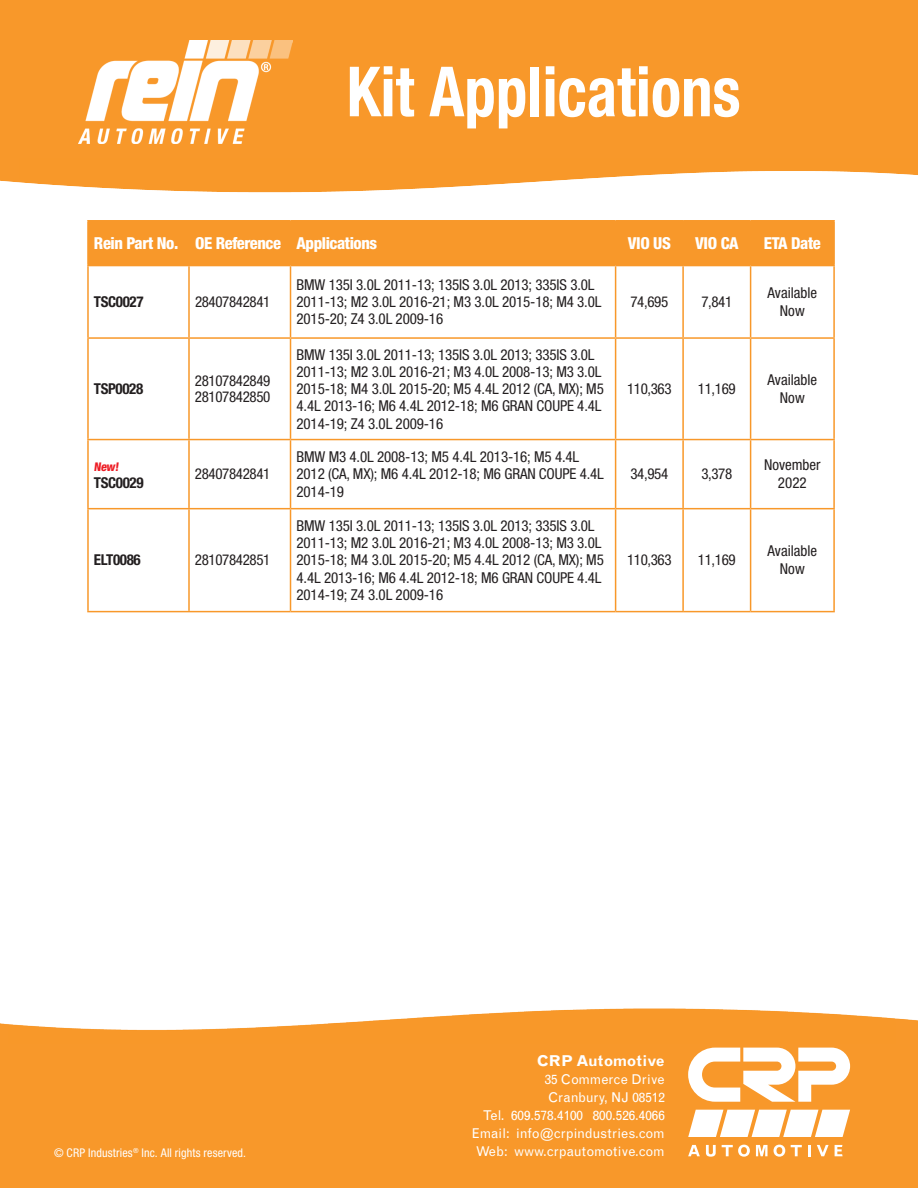
<style>
.page{position:relative;width:918px;height:1188px;background:#fff}
.page>*{position:absolute;margin:0;border:0;box-sizing:border-box;transform-origin:0 0}
.t1{font:700 condensed 69.3px "Helvetica Neue LT Std";color:#fff;scale:.91 1}
.t2{font:800 condensed 16.5px "Helvetica Neue LT Std";letter-spacing:-.025em;color:#fff}
.t3{font:condensed 15px/17.2px "Helvetica Neue LT Std";letter-spacing:-.01em;color:#231f20}
.t4{font:700 condensed 15px "Helvetica Neue LT Std";letter-spacing:-.025em;color:#231f20}
.t5{font:700 15px "Grotesque MT Std";color:#fff}
.t6{font:13.5px/18px "Grotesque MT Std";color:#fff;text-align:right}
.t7{font:condensed 12px "Helvetica Neue LT Std";letter-spacing:.01em;color:#fff}
.t8{font:800 condensed 12px "Helvetica Neue LT Std";color:#ed1c24}
</style>
<div class="page">
<img style="left:0;top:158px;width:918px;height:35px">
<div style="left:0;top:0;width:918px;height:158px;background:#f8982a"></div>
<img style="left:0;top:1008px;width:918px;height:36px">
<div style="left:0;top:1044px;width:918px;height:144px;background:#f8982a"></div>
<svg style="left:688px;top:1048px;width:162px;height:54px"></svg>
<svg style="left:688px;top:1145px;width:12px;height:11px"></svg>
<svg style="left:706px;top:1145px;width:10px;height:12px"></svg>
<svg style="left:722px;top:1145px;width:28px;height:12px"></svg>
<svg style="left:756px;top:1145px;width:12px;height:11px"></svg>
<svg style="left:774px;top:1145px;width:11px;height:12px"></svg>
<svg style="left:791px;top:1145px;width:11px;height:11px"></svg>
<svg style="left:808px;top:1145px;width:3px;height:11px"></svg>
<svg style="left:817px;top:1145px;width:12px;height:11px"></svg>
<svg style="left:835px;top:1145px;width:8px;height:11px"></svg>
<svg style="left:688px;top:1110px;width:162px;height:27px;background:#fdf0e0"></svg>
<img style="left:79px;top:41px;width:214px;height:103px">
<div style="left:89px;top:222px;width:744px;height:43px;background:#f8982a"></div>
<svg style="left:89px;top:266px;width:744px;height:71px"></svg>
<svg style="left:89px;top:339px;width:744px;height:272px"></svg>
<hr style="left:87px;top:220px;width:102px;height:2px;background:#f8982a">
<hr style="left:87px;top:222px;width:2px;height:43px;background:#f8982a">
<hr style="left:189px;top:220px;width:102px;height:2px;background:#f8982a">
<hr style="left:188px;top:222px;width:2px;height:43px;background:#f8982a">
<hr style="left:291px;top:220px;width:325px;height:2px;background:#f8982a">
<hr style="left:290px;top:222px;width:1px;height:43px;background:#f8982a">
<hr style="left:616px;top:220px;width:67px;height:2px;background:#f8982a">
<hr style="left:615px;top:222px;width:1px;height:43px;background:#f8982a">
<hr style="left:683px;top:220px;width:68px;height:2px;background:#f8982a">
<hr style="left:682px;top:222px;width:2px;height:43px;background:#f8982a">
<hr style="left:751px;top:220px;width:84px;height:2px;background:#f8982a">
<hr style="left:750px;top:222px;width:1px;height:43px;background:#f8982a">
<hr style="left:833px;top:222px;width:2px;height:43px;background:#f8982a">
<hr style="left:87px;top:265px;width:102px;height:1px;background:#f8982a">
<hr style="left:87px;top:266px;width:2px;height:71px;background:#f8982a">
<hr style="left:189px;top:265px;width:102px;height:1px;background:#f8982a">
<hr style="left:188px;top:266px;width:2px;height:71px;background:#f8982a">
<hr style="left:291px;top:265px;width:325px;height:1px;background:#f8982a">
<hr style="left:290px;top:266px;width:1px;height:71px;background:#f8982a">
<hr style="left:616px;top:265px;width:67px;height:1px;background:#f8982a">
<hr style="left:615px;top:266px;width:1px;height:71px;background:#f8982a">
<hr style="left:683px;top:265px;width:68px;height:1px;background:#f8982a">
<hr style="left:682px;top:266px;width:2px;height:71px;background:#f8982a">
<hr style="left:751px;top:265px;width:84px;height:1px;background:#f8982a">
<hr style="left:750px;top:266px;width:1px;height:71px;background:#f8982a">
<hr style="left:833px;top:266px;width:2px;height:71px;background:#f8982a">
<hr style="left:87px;top:337px;width:102px;height:2px;background:#f8982a">
<hr style="left:87px;top:339px;width:2px;height:100px;background:#f8982a">
<hr style="left:189px;top:337px;width:102px;height:2px;background:#f8982a">
<hr style="left:188px;top:339px;width:2px;height:100px;background:#f8982a">
<hr style="left:291px;top:337px;width:325px;height:2px;background:#f8982a">
<hr style="left:290px;top:339px;width:1px;height:100px;background:#f8982a">
<hr style="left:616px;top:337px;width:67px;height:2px;background:#f8982a">
<hr style="left:615px;top:339px;width:1px;height:100px;background:#f8982a">
<hr style="left:683px;top:337px;width:68px;height:2px;background:#f8982a">
<hr style="left:682px;top:339px;width:2px;height:100px;background:#f8982a">
<hr style="left:751px;top:337px;width:84px;height:2px;background:#f8982a">
<hr style="left:750px;top:339px;width:1px;height:100px;background:#f8982a">
<hr style="left:833px;top:339px;width:2px;height:100px;background:#f8982a">
<hr style="left:87px;top:439px;width:102px;height:1px;background:#f8982a">
<hr style="left:87px;top:440px;width:2px;height:68px;background:#f8982a">
<hr style="left:189px;top:439px;width:102px;height:1px;background:#f8982a">
<hr style="left:188px;top:440px;width:2px;height:68px;background:#f8982a">
<hr style="left:291px;top:439px;width:325px;height:1px;background:#f8982a">
<hr style="left:290px;top:440px;width:1px;height:68px;background:#f8982a">
<hr style="left:616px;top:439px;width:67px;height:1px;background:#f8982a">
<hr style="left:615px;top:440px;width:1px;height:68px;background:#f8982a">
<hr style="left:683px;top:439px;width:68px;height:1px;background:#f8982a">
<hr style="left:682px;top:440px;width:2px;height:68px;background:#f8982a">
<hr style="left:751px;top:439px;width:84px;height:1px;background:#f8982a">
<hr style="left:750px;top:440px;width:1px;height:68px;background:#f8982a">
<hr style="left:833px;top:440px;width:2px;height:68px;background:#f8982a">
<hr style="left:87px;top:508px;width:102px;height:1px;background:#f8982a">
<hr style="left:87px;top:509px;width:2px;height:102px;background:#f8982a">
<hr style="left:189px;top:508px;width:102px;height:1px;background:#f8982a">
<hr style="left:188px;top:509px;width:2px;height:102px;background:#f8982a">
<hr style="left:291px;top:508px;width:325px;height:1px;background:#f8982a">
<hr style="left:290px;top:509px;width:1px;height:102px;background:#f8982a">
<hr style="left:616px;top:508px;width:67px;height:1px;background:#f8982a">
<hr style="left:615px;top:509px;width:1px;height:102px;background:#f8982a">
<hr style="left:683px;top:508px;width:68px;height:1px;background:#f8982a">
<hr style="left:682px;top:509px;width:2px;height:102px;background:#f8982a">
<hr style="left:751px;top:508px;width:84px;height:1px;background:#f8982a">
<hr style="left:750px;top:509px;width:1px;height:102px;background:#f8982a">
<hr style="left:833px;top:509px;width:2px;height:102px;background:#f8982a">
<hr style="left:87px;top:611px;width:102px;height:1px;background:#f8982a">
<hr style="left:189px;top:611px;width:102px;height:1px;background:#f8982a">
<hr style="left:291px;top:611px;width:325px;height:1px;background:#f8982a">
<hr style="left:616px;top:611px;width:67px;height:1px;background:#f8982a">
<hr style="left:683px;top:611px;width:68px;height:1px;background:#f8982a">
<hr style="left:751px;top:611px;width:84px;height:1px;background:#f8982a">
<h1 class="t1" style="left:347px;top:50px;width:434px">Kit Applications</h1>
<p class="t2" style="left:94px;top:233px;width:86px">Rein Part No.</p>
<p class="t2" style="left:195px;top:233px;width:87px">OE Reference</p>
<p class="t2" style="left:297px;top:233px;width:82px">Applications</p>
<p class="t2" style="left:628px;top:233px;width:45px">VIO US</p>
<p class="t2" style="left:695px;top:233px;width:45px">VIO CA</p>
<p class="t2" style="left:764px;top:233px;width:58px">ETA Date</p>
<p class="t4" style="left:94px;top:293px;width:51px">TSC0027</p>
<p class="t3" style="left:195px;top:293px;width:77px">28407842841</p>
<p class="t3" style="left:297px;top:276px;width:306px">BMW 135I 3.0L 2011-13; 135IS 3.0L 2013; 335IS 3.0L<br>2011-13; M2 3.0L 2016-21; M3 3.0L 2015-18; M4 3.0L<br>2015-20; Z4 3.0L 2009-16</p>
<p class="t3" style="left:630px;top:293px;width:39px">74,695</p>
<p class="t3" style="left:701px;top:293px;width:32px">7,841</p>
<p class="t3" style="left:767px;top:284px;width:51px">Available</p>
<p class="t3" style="left:780px;top:302px;width:26px">Now</p>
<p class="t4" style="left:94px;top:380px;width:51px">TSP0028</p>
<p class="t3" style="left:195px;top:372px;width:77px">28107842849</p>
<p class="t3" style="left:195px;top:388px;width:77px">28107842850</p>
<p class="t3" style="left:297px;top:346px;width:309px">BMW 135I 3.0L 2011-13; 135IS 3.0L 2013; 335IS 3.0L 2011-13; M2 3.0L 2016-21; M3 4.0L 2008-13; M3 3.0L 2015-18; M4 3.0L 2015-20; M5 4.4L 2012 (CA, MX); M5<br>4.4L 2013-16; M6 4.4L 2012-18; M6 GRAN COUPE 4.4L 2014-19; Z4 3.0L 2009-16</p>
<p class="t3" style="left:627px;top:380px;width:46px">110,363</p>
<p class="t3" style="left:698px;top:380px;width:39px">11,169</p>
<p class="t3" style="left:767px;top:371px;width:51px">Available</p>
<p class="t3" style="left:780px;top:389px;width:26px">Now</p>
<p class="t8" style="left:94px;top:460px;width:28px">New!</p>
<p class="t4" style="left:94px;top:473px;width:51px">TSC0029</p>
<p class="t3" style="left:195px;top:465px;width:77px">28407842841</p>
<p class="t3" style="left:297px;top:448px;width:309px">BMW M3 4.0L 2008-13; M5 4.4L 2013-16; M5 4.4L<br>2012 (CA, MX); M6 4.4L 2012-18; M6 GRAN COUPE 4.4L<br>2014-19</p>
<p class="t3" style="left:630px;top:465px;width:39px">34,954</p>
<p class="t3" style="left:701px;top:465px;width:32px">3,378</p>
<p class="t3" style="left:764px;top:456px;width:58px;line-height:18px;text-align:center">November<br>2022</p>
<p class="t4" style="left:94px;top:551px;width:48px">ELT0086</p>
<p class="t3" style="left:195px;top:551px;width:77px">28107842851</p>
<p class="t3" style="left:297px;top:517px;width:309px">BMW 135I 3.0L 2011-13; 135IS 3.0L 2013; 335IS 3.0L 2011-13; M2 3.0L 2016-21; M3 4.0L 2008-13; M3 3.0L 2015-18; M4 3.0L 2015-20; M5 4.4L 2012 (CA, MX); M5<br>4.4L 2013-16; M6 4.4L 2012-18; M6 GRAN COUPE 4.4L 2014-19; Z4 3.0L 2009-16</p>
<p class="t3" style="left:627px;top:551px;width:46px">110,363</p>
<p class="t3" style="left:698px;top:551px;width:39px">11,169</p>
<p class="t3" style="left:767px;top:542px;width:51px">Available</p>
<p class="t3" style="left:780px;top:560px;width:26px">Now</p>
<p class="t5" style="left:537px;top:1052px;width:129px">CRP Automotive</p>
<p class="t6" style="left:472px;top:1070px;width:195px">35 Commerce Drive<br>Cranbury, NJ 08512<br>Tel. 609.578.4100 800.526.4066<br>Email: info@crpindustries.com</p>
<p class="t7" style="left:54px;top:1145px;width:193px">© CRP Industries<sup>®</sup> Inc. All rights reserved.</p>
<p class="t6" style="left:476px;top:1142px;width:191px">Web: www.crpautomotive.com</p>
</div>
